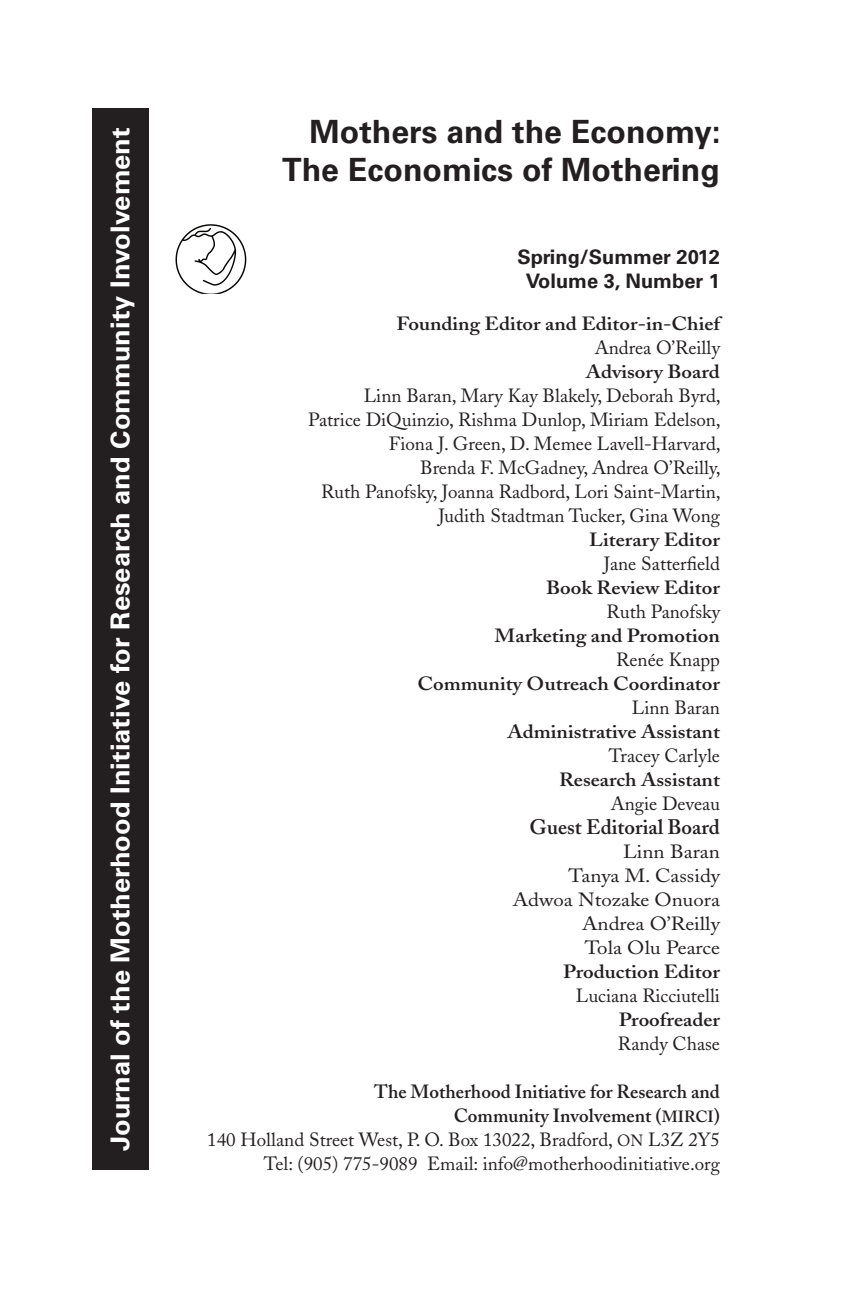
<style>
.page{position:relative;width:864px;height:1296px;background:#fff}
.page>*{position:absolute;margin:0;border:0;box-sizing:border-box;transform-origin:0 0}
.t1{font:700 32px/38.4px "Univers";color:#231f20;text-align:right}
.t2{font:700 26px "Univers";color:#fff;scale:1.05 1}
.t3{font:600 20.8px "Adobe Caslon";color:#231f20}
.t4{font:700 20px/24px "Univers";color:#231f20;text-align:center}
.t5{font:19px/24px "Adobe Caslon";color:#231f20;text-align:right}
.t6{font:600 19px "Adobe Caslon";color:#231f20;scale:1.1 1}
.t7{font:19px/24px "Adobe Caslon";color:#231f20;text-align:right;scale:1.1 1}
.s1{font-weight:600}
.s2{font-weight:600;font-size:16.2px}
.s3{font-size:16.2px}
</style>
<div class="page">
<svg style="left:176px;top:224px;width:70px;height:70px"></svg>
<div style="left:93px;top:108px;width:56px;height:1062px;background:#231f20"></div>
<h2 class="t2" style="left:105px;top:1151px;width:976px;rotate:-90deg">Journal of the Motherhood Initiative for Research and Community Involvement</h2>
<h1 class="t1" style="left:282px;top:113px;width:440px">Mothers and the Economy:<br>The Economics of Mothering</h1>
<p class="t4" style="left:517px;top:245px;width:204px">Spring/Summer 2012<br>Volume 3, Number 1</p>
<p class="t6" style="left:396px;top:312px;width:296px">Founding Editor and Editor-in-Chief</p>
<p class="t5" style="left:595px;top:336px;width:127px">Andrea O’Reilly</p>
<p class="t6" style="left:586px;top:360px;width:124px">Advisory Board</p>
<p class="t5" style="left:308px;top:384px;width:414px">Linn Baran, Mary Kay Blakely, Deborah Byrd, Patrice DiQuinzio, Rishma Dunlop, Miriam Edelson, Fiona J. Green, D. Memee Lavell-Harvard,<br>Brenda F. McGadney, Andrea O’Reilly,<br>Ruth Panofsky, Joanna Radbord, Lori Saint-Martin, Judith Stadtman Tucker, Gina Wong</p>
<p class="t6" style="left:589px;top:528px;width:120px">Literary Editor</p>
<p class="t5" style="left:604px;top:552px;width:118px">Jane Satterfield</p>
<p class="t6" style="left:546px;top:576px;width:160px">Book Review Editor</p>
<p class="t5" style="left:607px;top:600px;width:115px">Ruth Panofsky</p>
<p class="t6" style="left:495px;top:624px;width:206px">Marketing and Promotion</p>
<p class="t5" style="left:616px;top:648px;width:105px">Renée Knapp</p>
<p class="t6" style="left:417px;top:672px;width:277px">Community Outreach Coordinator</p>
<p class="t5" style="left:632px;top:696px;width:90px">Linn Baran</p>
<p class="t6" style="left:507px;top:720px;width:195px">Administrative Assistant</p>
<p class="t5" style="left:609px;top:744px;width:113px">Tracey Carlyle</p>
<p class="t6" style="left:559px;top:768px;width:148px">Research Assistant</p>
<p class="t5" style="left:611px;top:792px;width:111px">Angie Deveau</p>
<p class="t3" style="left:529px;top:814px;width:192px">Guest Editorial Board</p>
<p class="t7" style="left:513px;top:840px;width:190px">Linn Baran<br>Tanya M. Cassidy<br>Adwoa Ntozake Onuora<br>Andrea O’Reilly<br>Tola Olu Pearce</p>
<p class="t6" style="left:563px;top:960px;width:144px">Production Editor</p>
<p class="t5" style="left:576px;top:984px;width:146px">Luciana Ricciutelli</p>
<p class="t6" style="left:619px;top:1008px;width:93px">Proofreader</p>
<p class="t5" style="left:618px;top:1032px;width:104px">Randy Chase</p>
<p class="t5" style="left:207px;top:1080px;width:514px"><span class="s1">The Motherhood Initiative for Research and<br>Community Involvement (</span><span class="s2">MIRCI</span><span class="s1">)<br></span>140 Holland Street West, P. O. Box 13022, Bradford, <span class="s3">ON</span> L3Z 2Y5<br>Tel: (905) 775-9089 Email: info@motherhoodinitiative.org</p>
</div>
